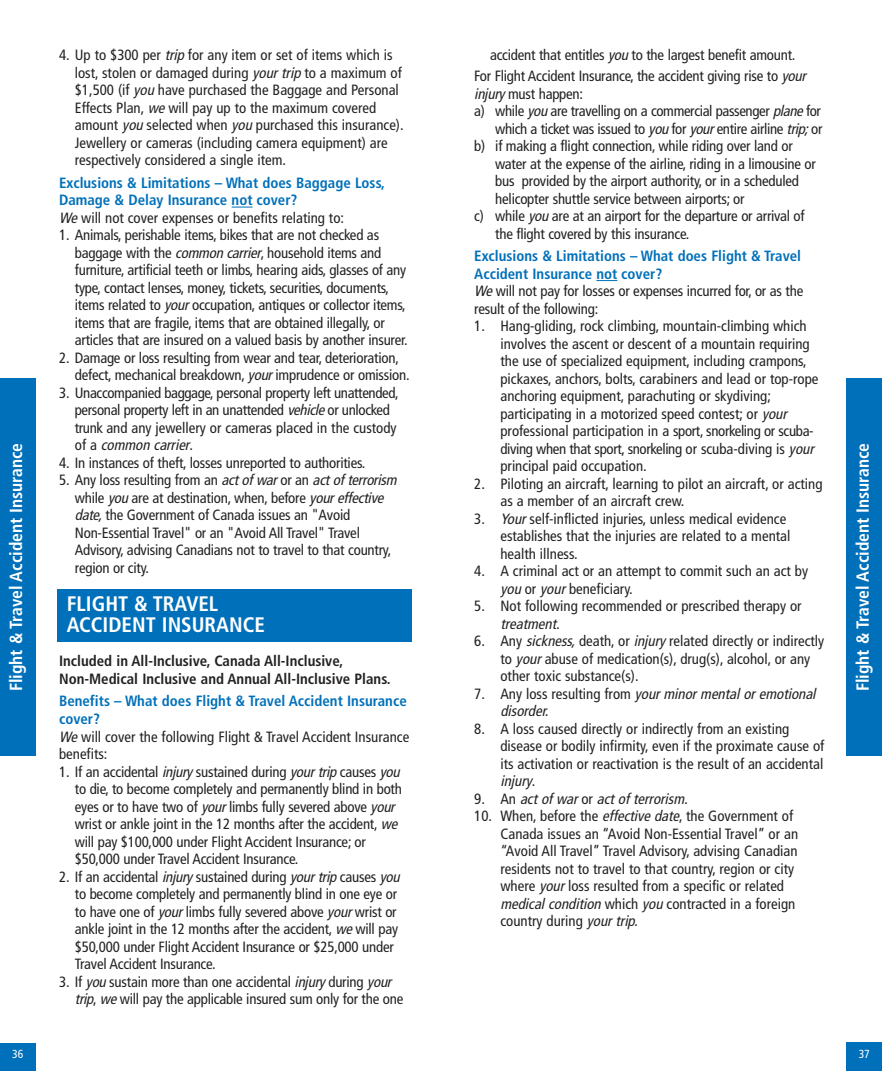
<style>
.page{position:relative;width:882px;height:1071px;background:#fff}
.page>*{position:absolute;margin:0;border:0;box-sizing:border-box;transform-origin:0 0}
.t1{font:700 condensed 21px/21px "Frutiger";color:#fff}
.t2{font:700 condensed 17.5px "Frutiger";color:#fff}
.t3{font:condensed 14.88px/17.5px "Frutiger";letter-spacing:-.015em;color:#232122}
.t4{font:700 condensed 14.88px/17.5px "Frutiger";color:#0070ba}
.t5{font:italic condensed 14.88px "Frutiger";color:#232122}
.t6{font:700 condensed 14.88px/17.7px "Frutiger";color:#232122}
.t7{font:condensed 11.72px "Frutiger";color:#fff}
.s1{font-style:italic}
.s2{font-weight:400;font-style:italic;color:#232122}
.s3{font-weight:400;color:#232122}
.s4{font-weight:700;color:#0070ba}
.s5{font-style:normal}
</style>
<div class="page">
<div style="left:57px;top:590px;width:355px;height:52px;background:#0070ba"></div>
<svg style="left:232px;top:207px;width:21px;height:1px"></svg>
<div style="left:847px;top:1043px;width:35px;height:28px;background:#0070ba"></div>
<div style="left:0;top:1043px;width:35px;height:28px;background:#0070ba"></div>
<svg style="left:596px;top:280px;width:21px;height:1px"></svg>
<div style="left:847px;top:378px;width:35px;height:378px;background:#0070ba"></div>
<div style="left:0;top:378px;width:35px;height:378px;background:#0070ba"></div>
<p class="t3" style="left:75px;top:46px;width:330px;text-indent:-16px">4. Up to $300 per <span class="s1">trip</span>for any item or set of items which is lost, stolen or damaged during <span class="s1">yourtrip</span>to a maximum of $1,500 (if <span class="s1">you</span>have purchased the Baggage and Personal Effects Plan, <span class="s1">we</span>will pay up to the maximum covered amount <span class="s1">you</span>selected when <span class="s1">you</span> purchased this insurance).<br>Jewellery or cameras (including camera equipment) are respectively considered a single item.</p>
<p class="t4" style="left:59px;top:174px;width:327px">Exclusions &amp; Limitations – What does Baggage Loss,<br>Damage &amp; Delay Insurance not cover?<br><span class="s2">We</span><span class="s3">will not cover expenses or benefits relating to:</span></p>
<p class="t3" style="left:75px;top:227px;width:334px;text-indent:-16px">1. Animals, perishable items, bikes that are not checked as baggage with the <span class="s1">commoncarrier</span>, household items and furniture, artificial teeth or limbs, hearing aids, glasses of any type, contact lenses, money, tickets, securities, documents, items related to <span class="s1">your</span>occupation, antiques or collector items, items that are fragile, items that are obtained illegally, or articles that are insured on a valued basis by another insurer.</p>
<p class="t3" style="left:75px;top:349px;width:336px;text-indent:-16px">2. Damage or loss resulting from wear and tear, deterioration, defect, mechanical breakdown, <span class="s1">your</span>imprudence or omission.</p>
<p class="t3" style="left:75px;top:384px;width:326px;text-indent:-16px">3. Unaccompanied baggage, personal property left unattended, personal property left in an unattended <span class="s1">vehicle</span>or unlocked trunk and any jewellery or cameras placed in the custody o f a <span class="s1">common carrier</span>.</p>
<p class="t3" style="left:59px;top:454px;width:308px">4. In instances of theft, losses unreported to authorities.</p>
<p class="t3" style="left:75px;top:472px;width:327px;text-indent:-16px">5. Any loss resulting from an <span class="s1">actofwar</span>or an <span class="s1">actofterrorism </span>while <span class="s1">you</span>are at destination, when, before <span class="s1">youreffective date,</span>the Government of Canada issues an "Avoid Non-Essential Travel" or an "Avoid All Travel" Travel Advisory, advising Canadians not to travel to that country, region or city.</p>
<h1 class="t1" style="left:67px;top:594px;width:200px">FLIGHT &amp; TRAVEL<br>ACCIDENT INSURANCE</h1>
<p class="t6" style="left:59px;top:652px;width:333px">Included in All-Inclusive, Canada All-Inclusive,<br>Non-Medical Inclusive and Annual All-Inclusive Plans.</p>
<p class="t3" style="left:59px;top:693px;width:352px"><span class="s4">Benefits – What does Flight &amp; Travel Accident Insurance cover?<br></span><span class="s1">We</span>will cover the following Flight &amp; Travel Accident Insurance benefits:</p>
<p class="t3" style="left:75px;top:763px;width:330px;text-indent:-16px">1. If an accidental <span class="s1">injury</span>sustained during <span class="s1">yourtrip</span>causes <span class="s1">you </span>to die, to become completely and permanently blind in both eyes or to have two of <span class="s1">your</span>limbs fully severed above <span class="s1">your </span>wrist or ankle joint in the 12 months after the accident, <span class="s1">we </span>will pay $100,000 under Flight Accident Insurance; or $50,000 under Travel Accident Insurance.</p>
<p class="t3" style="left:75px;top:868px;width:330px;text-indent:-16px">2. If an accidental <span class="s1">injury</span>sustained during <span class="s1">yourtrip</span>causes <span class="s1">you </span>to become completely and permanently blind in one eye or to have one of <span class="s1">your</span>limbs fully severed above <span class="s1">your</span>wrist or ankle joint in the 12 months after the accident, <span class="s1">we</span>will pay $50,000 under Flight Accident Insurance or $25,000 under Travel Accident Insurance.</p>
<p class="t3" style="left:75px;top:973px;width:330px;text-indent:-16px">3. If <span class="s1">you</span>sustain more than one accidental <span class="s1">injury</span>during <span class="s1">your trip</span>, <span class="s1">we</span>will pay the applicable insured sum only for the one</p>
<p class="t3" style="left:474px;top:45px;width:337px;line-height:21px;text-align:center">accident that entitles <span class="s1">you</span>to the largest benefit amount.<br>For Flight Accident Insurance, the accident giving rise to <span class="s1">your</span></p>
<p class="t3" style="left:474px;top:85px;width:110px"><span class="s1">injury</span>must happen:</p>
<p class="t3" style="left:474px;top:102px;width:348px">a) while <span class="s1">you</span>are travelling on a commercial passenger <span class="s1">plane</span>for</p>
<p class="t3" style="left:495px;top:120px;width:329px">which a ticket was issued to <span class="s1">you</span>for <span class="s1">your</span>entire airline <span class="s1">trip;</span>or</p>
<p class="t3" style="left:474px;top:137px;width:320px">b) if making a flight connection, while riding over land or</p>
<p class="t3" style="left:495px;top:155px;width:322px">water at the expense of the airline, riding in a limousine or</p>
<p class="t3" style="left:495px;top:172px;width:305px">bus provided by the airport authority, or in a scheduled</p>
<p class="t3" style="left:495px;top:190px;width:251px">helicopter shuttle service between airports; or</p>
<p class="t3" style="left:474px;top:207px;width:332px">c) while <span class="s1">you</span>are at an airport for the departure or arrival of</p>
<p class="t3" style="left:495px;top:225px;width:196px">the flight covered by this insurance.</p>
<p class="t4" style="left:474px;top:248px;width:331px">Exclusions &amp; Limitations – What does Flight &amp; Travel Accident Insurance not cover?<br><span class="s2">We</span><span class="s3">will not pay for losses or expenses incurred for, or as the result of the following:</span></p>
<p class="t3" style="left:500px;top:318px;width:320px;text-indent:-26px">1. Hang-gliding, rock climbing, mountain-climbing which involves the ascent or descent of a mountain requiring the use of specialized equipment, including crampons, pickaxes, anchors, bolts, carabiners and lead or top-rope anchoring equipment, parachuting or skydiving; participating in a motorized speed contest; or <span class="s1">your </span>professional participation in a sport, snorkeling or scuba&shy;diving when that sport, snorkeling or scuba-diving is <span class="s1">your </span>principal paid occupation.</p>
<p class="t3" style="left:500px;top:475px;width:324px;text-indent:-26px">2. Piloting an aircraft, learning to pilot an aircraft, or acting as a member of an aircraft crew.</p>
<p class="t3" style="left:500px;top:510px;width:291px;text-indent:-26px">3. <span class="s1">Your</span>self-inflicted injuries, unless medical evidence establishes that the injuries are related to a mental health illness.</p>
<p class="t3" style="left:500px;top:563px;width:309px;text-indent:-26px">4. A criminal act or an attempt to commit such an act by <span class="s1">you</span>or <span class="s1">your</span>beneficiary.</p>
<p class="t3" style="left:474px;top:598px;width:329px">5. Not following recommended or prescribed therapy or</p>
<p class="t5" style="left:500px;top:615px;width:64px">treatment.</p>
<p class="t3" style="left:474px;top:633px;width:352px">6. Any <span class="s1">sickness,</span>death, or <span class="s1">injury</span>related directly or indirectly</p>
<p class="t3" style="left:500px;top:650px;width:311px">to <span class="s1">your</span>abuse of medication(s), drug(s), alcohol, or any</p>
<p class="t3" style="left:500px;top:668px;width:140px">other toxic substance(s).</p>
<p class="t5" style="left:474px;top:685px;width:347px"><span class="s5">7 . A n y l o s s r e s u l t i n g f r o m</span> yourminormentaloremotional</p>
<p class="t5" style="left:500px;top:703px;width:53px">disorder.</p>
<p class="t3" style="left:474px;top:720px;width:317px">8. A loss caused directly or indirectly from an existing</p>
<p class="t3" style="left:500px;top:738px;width:325px">disease or bodily infirmity, even if the proximate cause of</p>
<p class="t3" style="left:500px;top:755px;width:324px">its activation or reactivation is the result of an accidental</p>
<p class="t5" style="left:500px;top:773px;width:37px">injury<span class="s5">.</span></p>
<p class="t5" style="left:474px;top:790px;width:219px"><span class="s5">9 . A n</span> actofwar <span class="s5">o r</span> actofterrorism.</p>
<p class="t3" style="left:500px;top:808px;width:299px;text-indent:-26px">10. When, before the <span class="s1">effectivedate</span>, the Government of Canada issues an “Avoid Non-Essential Travel” or an “Avoid All Travel” Travel Advisory, advising Canadian residents not to travel to that country, region or city where <span class="s1">your</span>loss resulted from a specific or related <span class="s1">medicalcondition</span>which <span class="s1">you</span>contracted in a foreign country during <span class="s1">yourtrip.</span></p>
<p class="t2" style="left:6px;top:691px;width:250px;rotate:-90deg">Flight &amp; Travel Accident Insurance</p>
<p class="t2" style="left:852px;top:691px;width:250px;rotate:-90deg">Flight &amp; Travel Accident Insurance</p>
<p class="t7" style="left:12px;top:1047px;width:13px">36</p>
<p class="t7" style="left:859px;top:1047px;width:13px">37</p>
</div>
